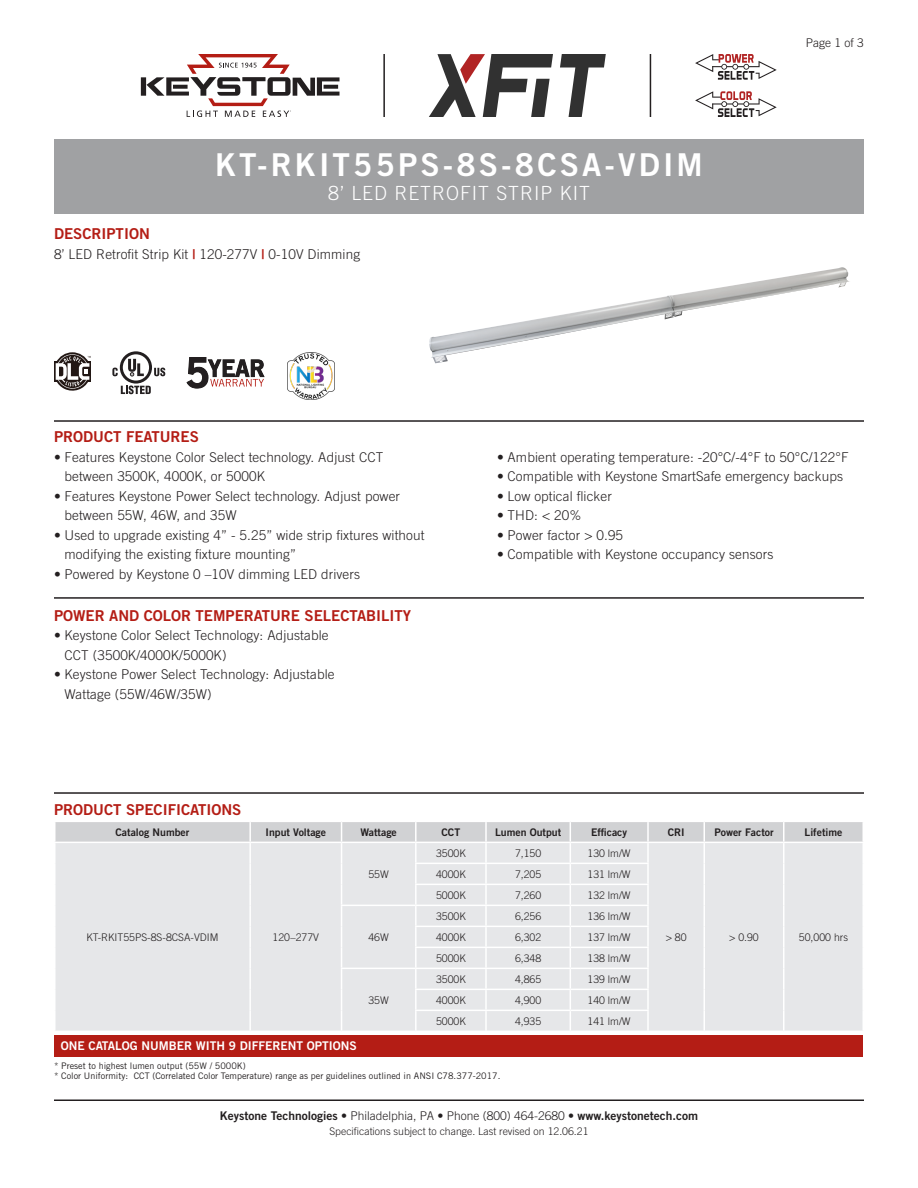
<style>
.page{position:relative;width:918px;height:1188px;background:#fff}
.page>*{position:absolute;margin:0;border:0;box-sizing:border-box;transform-origin:0 0}
.t1{font:31.5px "Trade Gothic Bold Two";letter-spacing:.1em;color:#fff}
.SubTitle{font:300 19.5px "Trade Gothic";letter-spacing:.05em;color:#fff}
.Heading_01{font:15px "Trade Gothic Bold Two";color:#b41d15}
.Text_After_Descripti{font:300 13.5px/19.5px "Trade Gothic";letter-spacing:.01em;color:#231f20}
.t2{font:12px "Trade Gothic Bold Two";color:#231f20}
.t3{font:12px "Trade Gothic Bold Two";color:#fff}
.Page{font:300 12px "Trade Gothic";color:#231f20}
.Table_Text{font:300 10.5px "Trade Gothic";color:#231f20}
.Table_Header{font:10.5px "Trade Gothic Bold Two";color:#231f20}
.Rev{font:300 10.5px "Trade Gothic";color:#231f20}
.t4{font:9px "Trade Gothic";color:#231f20}
.s1{font-family:"Trade Gothic Bold Two";font-weight:400;color:#b41d15}
.s2{font-family:"Trade Gothic";font-weight:300}
</style>
<div class="page">
<hr style="left:54px;top:1100px;width:810px;height:1px;background:#231f20">
<hr style="left:54px;top:420px;width:810px;height:2px;background:#231f20">
<hr style="left:54px;top:597px;width:810px;height:2px;background:#231f20">
<hr style="left:54px;top:792px;width:810px;height:2px;background:#231f20">
<svg style="left:55px;top:822px;width:808px;height:209px"></svg>
<hr style="left:647px;top:1011px;width:2px;height:20px;background:#fff">
<div style="left:55px;top:1035px;width:808px;height:22px;background:#b41d15"></div>
<div style="left:54px;top:140px;width:810px;height:74px;background:#a0a1a3"></div>
<svg style="left:121px;top:386px;width:30px;height:8px"></svg>
<svg style="left:154px;top:368px;width:11px;height:8px"></svg>
<svg style="left:120px;top:351px;width:32px;height:33px"></svg>
<svg style="left:123px;top:354px;width:26px;height:27px"></svg>
<svg style="left:128px;top:359px;width:16px;height:17px"></svg>
<svg style="left:112px;top:368px;width:6px;height:8px"></svg>
<svg style="left:187px;top:357px;width:77px;height:31px"></svg>
<svg style="left:54px;top:361px;width:2px;height:21px"></svg>
<svg style="left:56px;top:352px;width:35px;height:39px"></svg>
<img style="left:288px;top:353px;width:47px;height:47px">
<hr style="left:383px;top:54px;width:2px;height:63px;background:#231f20">
<svg style="left:429px;top:54px;width:177px;height:63px"></svg>
<svg style="left:141px;top:54px;width:199px;height:63px"></svg>
<hr style="left:650px;top:54px;width:1px;height:63px;background:#231f20">
<svg style="left:695px;top:54px;width:82px;height:26px"></svg>
<svg style="left:695px;top:91px;width:82px;height:26px"></svg>
<img style="left:429px;top:267px;width:421px;height:96px">
<p class="t1" style="left:215px;top:146px;width:489px">KT-RKIT55PS-8S-8CSA-VDIM</p>
<p class="SubTitle" style="left:328px;top:181px;width:263px">8’ LED RETROFIT STRIP KIT</p>
<p class="Heading_01" style="left:54px;top:224px;width:97px">DESCRIPTION</p>
<p class="Text_After_Descripti" style="left:54px;top:244px;width:308px">8’ LED Retrofit Strip Kit <span class="s1">|</span> 120-277V <span class="s1">|</span> 0-10V Dimming</p>
<p class="Page" style="left:806px;top:36px;width:60px">Page 1 of 3</p>
<p class="Heading_01" style="left:54px;top:428px;width:146px">PRODUCT FEATURES</p>
<p class="Text_After_Descripti" style="left:64px;top:447px;width:320px;text-indent:-10px">• Features Keystone Color Select technology. Adjust CCT between 3500K, 4000K, or 5000K</p>
<p class="Text_After_Descripti" style="left:64px;top:486px;width:337px;text-indent:-10px">• Features Keystone Power Select technology. Adjust power between 55W, 46W, and 35W</p>
<p class="Text_After_Descripti" style="left:64px;top:525px;width:362px;text-indent:-10px">• Used to upgrade existing 4” - 5.25” wide strip fixtures without modifying the existing fixture mounting”</p>
<p class="Text_After_Descripti" style="left:54px;top:564px;width:308px">• Powered by Keystone 0 –10V dimming LED drivers</p>
<p class="Heading_01" style="left:54px;top:606px;width:359px">POWER AND COLOR TEMPERATURE SELECTABILITY</p>
<p class="Text_After_Descripti" style="left:64px;top:625px;width:266px;text-indent:-10px">• Keystone Color Select Technology: Adjustable<br>CCT (3500K/4000K/5000K)</p>
<p class="Text_After_Descripti" style="left:64px;top:664px;width:272px;text-indent:-10px">• Keystone Power Select Technology: Adjustable<br>Wattage (55W/46W/35W)</p>
<p class="Text_After_Descripti" style="left:497px;top:447px;width:353px">• Ambient operating temperature: -20°C/-4°F to 50°C/122°F</p>
<p class="Text_After_Descripti" style="left:497px;top:466px;width:347px">• Compatible with Keystone SmartSafe emergency backups</p>
<p class="Text_After_Descripti" style="left:497px;top:486px;width:116px">• Low optical flicker</p>
<p class="Text_After_Descripti" style="left:497px;top:505px;width:86px">• THD: &lt; 20%</p>
<p class="Text_After_Descripti" style="left:497px;top:525px;width:128px">• Power factor &gt; 0.95</p>
<p class="Text_After_Descripti" style="left:497px;top:544px;width:278px">• Compatible with Keystone occupancy sensors</p>
<p class="Heading_01" style="left:54px;top:800px;width:189px">PRODUCT SPECIFICATIONS</p>
<p class="Table_Header" style="left:116px;top:826px;width:75px">Catalog Number</p>
<p class="Table_Header" style="left:266px;top:826px;width:62px">Input Voltage</p>
<p class="Table_Header" style="left:360px;top:826px;width:38px">Wattage</p>
<p class="Table_Header" style="left:442px;top:826px;width:20px">CCT</p>
<p class="Table_Header" style="left:495px;top:826px;width:68px">Lumen Output</p>
<p class="Table_Header" style="left:591px;top:826px;width:38px">Efficacy</p>
<p class="Table_Header" style="left:668px;top:826px;width:18px">CRI</p>
<p class="Table_Header" style="left:714px;top:826px;width:61px">Power Factor</p>
<p class="Table_Header" style="left:805px;top:826px;width:39px">Lifetime</p>
<p class="Table_Text" style="left:86px;top:931px;width:134px">KT-RKIT55PS-8S-8CSA-VDIM</p>
<p class="Table_Text" style="left:273px;top:931px;width:48px">120–277V</p>
<p class="Table_Text" style="left:368px;top:868px;width:22px">55W</p>
<p class="Table_Text" style="left:368px;top:931px;width:22px">46W</p>
<p class="Table_Text" style="left:368px;top:994px;width:22px">35W</p>
<p class="t3" style="left:61px;top:1039px;width:298px">ONE CATALOG NUMBER WITH 9 DIFFERENT OPTIONS</p>
<p class="Table_Text" style="left:436px;top:847px;width:31px">3500K</p>
<p class="Table_Text" style="left:515px;top:847px;width:28px">7,150</p>
<p class="Table_Text" style="left:588px;top:847px;width:45px">130 lm/W</p>
<p class="Table_Text" style="left:436px;top:868px;width:31px">4000K</p>
<p class="Table_Text" style="left:515px;top:868px;width:28px">7,205</p>
<p class="Table_Text" style="left:588px;top:868px;width:45px">131 lm/W</p>
<p class="Table_Text" style="left:436px;top:889px;width:31px">5000K</p>
<p class="Table_Text" style="left:515px;top:889px;width:28px">7,260</p>
<p class="Table_Text" style="left:588px;top:889px;width:45px">132 lm/W</p>
<p class="Table_Text" style="left:436px;top:910px;width:31px">3500K</p>
<p class="Table_Text" style="left:515px;top:910px;width:28px">6,256</p>
<p class="Table_Text" style="left:588px;top:910px;width:45px">136 lm/W</p>
<p class="Table_Text" style="left:436px;top:931px;width:31px">4000K</p>
<p class="Table_Text" style="left:515px;top:931px;width:28px">6,302</p>
<p class="Table_Text" style="left:588px;top:931px;width:45px">137 lm/W</p>
<p class="Table_Text" style="left:436px;top:952px;width:31px">5000K</p>
<p class="Table_Text" style="left:515px;top:952px;width:28px">6,348</p>
<p class="Table_Text" style="left:588px;top:952px;width:45px">138 lm/W</p>
<p class="Table_Text" style="left:436px;top:973px;width:31px">3500K</p>
<p class="Table_Text" style="left:515px;top:973px;width:28px">4,865</p>
<p class="Table_Text" style="left:588px;top:973px;width:45px">139 lm/W</p>
<p class="Table_Text" style="left:436px;top:994px;width:31px">4000K</p>
<p class="Table_Text" style="left:515px;top:994px;width:28px">4,900</p>
<p class="Table_Text" style="left:588px;top:994px;width:45px">140 lm/W</p>
<p class="Table_Text" style="left:436px;top:1015px;width:31px">5000K</p>
<p class="Table_Text" style="left:515px;top:1015px;width:28px">4,935</p>
<p class="Table_Text" style="left:588px;top:1015px;width:45px">141 lm/W</p>
<p class="t4" style="left:54px;top:1060px;width:193px">* Preset to highest lumen output (55W / 5000K)</p>
<p class="t4" style="left:54px;top:1071px;width:448px">* Color Uniformity: CCT (Correlated Color Temperature) range as per guidelines outlined in ANSI C78.377-2017.</p>
<p class="Table_Text" style="left:666px;top:931px;width:22px">&gt; 80</p>
<p class="Table_Text" style="left:729px;top:931px;width:31px">&gt; 0.90</p>
<p class="Table_Text" style="left:799px;top:931px;width:51px">50,000 hrs</p>
<p class="t2" style="left:220px;top:1108px;width:480px">Keystone Technologies <span class="s2">• Philadelphia, PA • Phone (800) 464-2680 •</span> www.keystonetech.com</p>
<p class="Rev" style="left:329px;top:1125px;width:261px">Specifications subject to change. Last revised on 12.06.21</p>
</div>
